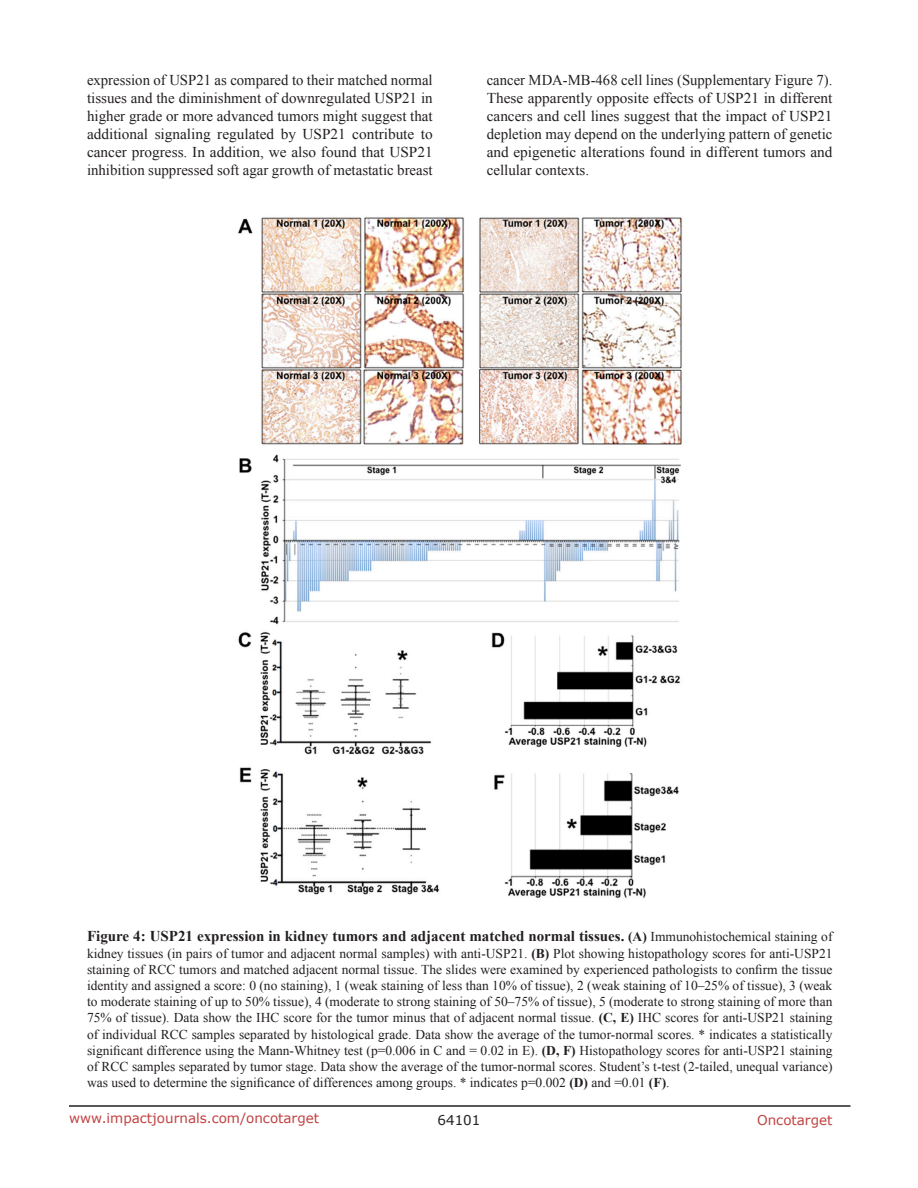
<style>
.page{position:relative;width:918px;height:1188px;background:#fff}
.page>*{position:absolute;margin:0;border:0;box-sizing:border-box;transform-origin:0 0}
.BodyText{font:15px/18px "Times New Roman";color:#231f20;text-align:justify}
.figuretext{font:700 15px "Times New Roman";color:#231f20}
.figuretext-2{font:13.5px/16.2px "Times New Roman";color:#231f20;text-align:justify}
.t1{font:13.5px "Verdana";color:#c24141}
.t2{font:13.5px "Verdana";color:#231f20}
.s1{font-size:13.5px}
.s2{font-weight:400;font-size:13.5px}
.s3{font-weight:700}
</style>
<div class="page">
<hr style="left:69px;top:1105px;width:781px;height:2px;background:#231f20">
<img style="left:238px;top:217px;width:445px;height:681px">
<p class="BodyText" style="left:87px;top:71px;width:347px">expression of USP21 as compared to their matched normal tissues and the diminishment of downregulated USP21 in higher grade or more advanced tumors might suggest that additional signaling regulated by USP21 contribute to cancer progress. In addition, we also found that USP21 inhibition suppressed soft agar growth of metastatic breast</p>
<p class="BodyText" style="left:487px;top:71px;width:347px">cancer MDA-MB-468 cell lines (Supplementary Figure 7).<br>These apparently opposite effects of USP21 in different cancers and cell lines suggest that the impact of USP21 depletion may depend on the underlying pattern of genetic and epigenetic alterations found in different tumors and cellular contexts.</p>
<p class="figuretext" style="left:87px;top:926px;width:747px">Figure 4: USP21 expression in kidney tumors and adjacent matched normal tissues. <span class="s1">(A)</span> <span class="s2">Immunohistochemical staining of</span></p>
<p class="figuretext-2" style="left:87px;top:945px;width:747px">kidney tissues (in pairs of tumor and adjacent normal samples) with anti-USP21. <span class="s3">(B)</span> Plot showing histopathology scores for anti-USP21 staining of RCC tumors and matched adjacent normal tissue. The slides were examined by experienced pathologists to confirm the tissue identity and assigned a score: 0 (no staining), 1 (weak staining of less than 10% of tissue), 2 (weak staining of 10–25% of tissue), 3 (weak to moderate staining of up to 50% tissue), 4 (moderate to strong staining of 50–75% of tissue), 5 (moderate to strong staining of more than 75% of tissue). Data show the IHC score for the tumor minus that of adjacent normal tissue. <span class="s3">(C, E)</span> IHC scores for anti-USP21 staining of individual RCC samples separated by histological grade. Data show the average of the tumor-normal scores. * indicates a statistically significant difference using the Mann-Whitney test (p=0.006 in C and = 0.02 in E). <span class="s3">(D, F)</span> Histopathology scores for anti-USP21 staining of RCC samples separated by tumor stage. Data show the average of the tumor-normal scores. Student’s t-test (2-tailed, unequal variance) was used to determine the significance of differences among groups. * indicates p=0.002 <span class="s3">(D)</span> and =0.01 <span class="s3">(F)</span>.</p>
<p class="t1" style="left:69px;top:1109px;width:252px">www.impactjournals.com/oncotarget</p>
<p class="t2" style="left:438px;top:1111px;width:44px">64101</p>
<p class="t1" style="left:757px;top:1111px;width:77px">Oncotarget</p>
</div>
